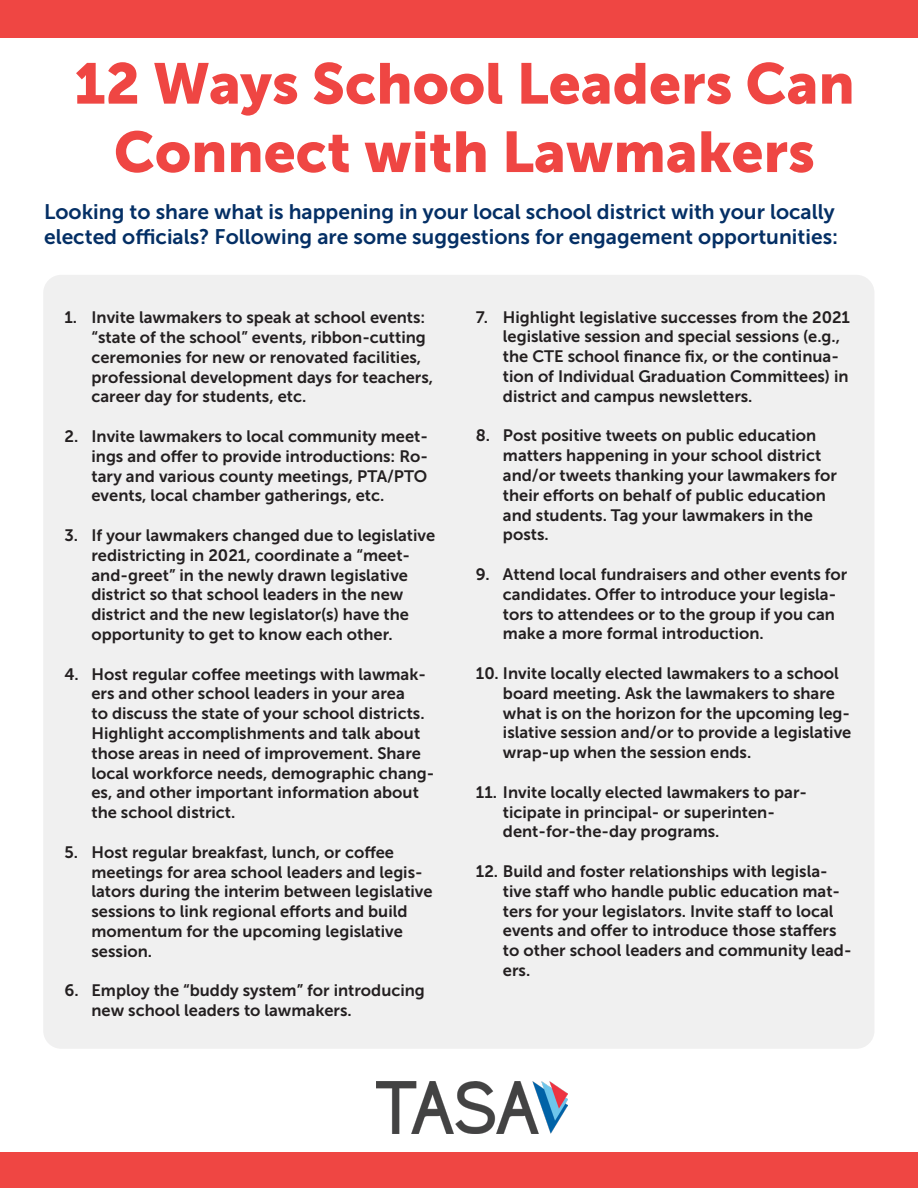
<style>
.page{position:relative;width:918px;height:1188px;background:#fff}
.page>*{position:absolute;margin:0;border:0;box-sizing:border-box;transform-origin:0 0}
.t1{font:57px/68.4px "Museo Sans 900";color:#ef4643;text-align:center}
.t2{font:21px/25.2px "Museo Sans 700";color:#042f65}
.t3{font:16.5px/19.8px "Museo Sans 700";color:#231f20}
</style>
<div class="page">
<div style="left:43px;top:275px;width:832px;height:774px;background:#f0f0f0;border-radius:18px"></div>
<div style="left:0;top:1152px;width:918px;height:36px;background:#ef4643"></div>
<div style="left:0;top:0;width:918px;height:38px;background:#ef4643"></div>
<img style="left:376px;top:1081px;width:191px;height:53px">
<p class="t1" style="left:74px;top:49px;width:782px">12 Ways School Leaders Can<br>Connect with Lawmakers</p>
<p class="t2" style="left:44px;top:199px;width:796px">Looking to share what is happening in your local school district with your locally elected officials? Following are some suggestions for engagement opportunities:</p>
<p class="t3" style="left:92px;top:308px;width:343px;text-indent:-27px">1. Invite lawmakers to speak at school events: “state of the school” events, ribbon-cutting ceremonies for new or renovated facilities, professional development days for teachers, career day for students, etc.</p>
<p class="t3" style="left:92px;top:426px;width:338px;text-align:justify;text-indent:-27px">2. Invite lawmakers to local community meet&shy;ings and offer to provide introductions: Ro&shy;tary and various county meetings, PTA/PTO events, local chamber gatherings, etc.</p>
<p class="t3" style="left:92px;top:525px;width:345px;text-indent:-27px">3. If your lawmakers changed due to legislative redistricting in 2021, coordinate a “meet&shy;and-greet” in the newly drawn legislative district so that school leaders in the new district and the new legislator(s) have the opportunity to get to know each other.</p>
<p class="t3" style="left:92px;top:664px;width:344px;text-indent:-27px">4. Host regular coffee meetings with lawmak&shy;ers and other school leaders in your area<br>to discuss the state of your school districts.<br>Highlight accomplishments and talk about those areas in need of improvement. Share local workforce needs, demographic chang&shy;es, and other important information about the school district.</p>
<p class="t3" style="left:92px;top:842px;width:343px;text-indent:-27px">5. Host regular breakfast, lunch, or coffee meetings for area school leaders and legis&shy;lators during the interim between legislative sessions to link regional efforts and build momentum for the upcoming legislative session.</p>
<p class="t3" style="left:92px;top:981px;width:335px;text-indent:-27px">6. Employ the “buddy system” for introducing new school leaders to lawmakers.</p>
<p class="t3" style="left:503px;top:307px;width:349px;text-indent:-27px">7. Highlight legislative successes from the 2021 legislative session and special sessions (e.g., the CTE school finance fix, or the continua&shy;tion of Individual Graduation Committees) in district and campus newsletters.</p>
<p class="t3" style="left:503px;top:426px;width:336px;text-indent:-27px">8. Post positive tweets on public education matters happening in your school district and/or tweets thanking your lawmakers for their efforts on behalf of public education and students. Tag your lawmakers in the posts.</p>
<p class="t3" style="left:503px;top:564px;width:346px;text-indent:-27px">9. Attend local fundraisers and other events for candidates. Offer to introduce your legisla&shy;tors to attendees or to the group if you can make a more formal introduction.</p>
<p class="t3" style="left:503px;top:663px;width:350px;text-indent:-27px">10. Invite locally elected lawmakers to a school board meeting. Ask the lawmakers to share what is on the horizon for the upcoming leg&shy;islative session and/or to provide a legislative wrap-up when the session ends.</p>
<p class="t3" style="left:503px;top:782px;width:306px;text-indent:-27px">11. Invite locally elected lawmakers to par&shy;ticipate in principal- or superinten&shy;dent-for-the-day programs.</p>
<p class="t3" style="left:503px;top:861px;width:350px;text-indent:-27px">12. Build and foster relationships with legisla&shy;tive staff who handle public education mat&shy;ters for your legislators. Invite staff to local events and offer to introduce those staffers to other school leaders and community lead&shy;ers.</p>
</div>
